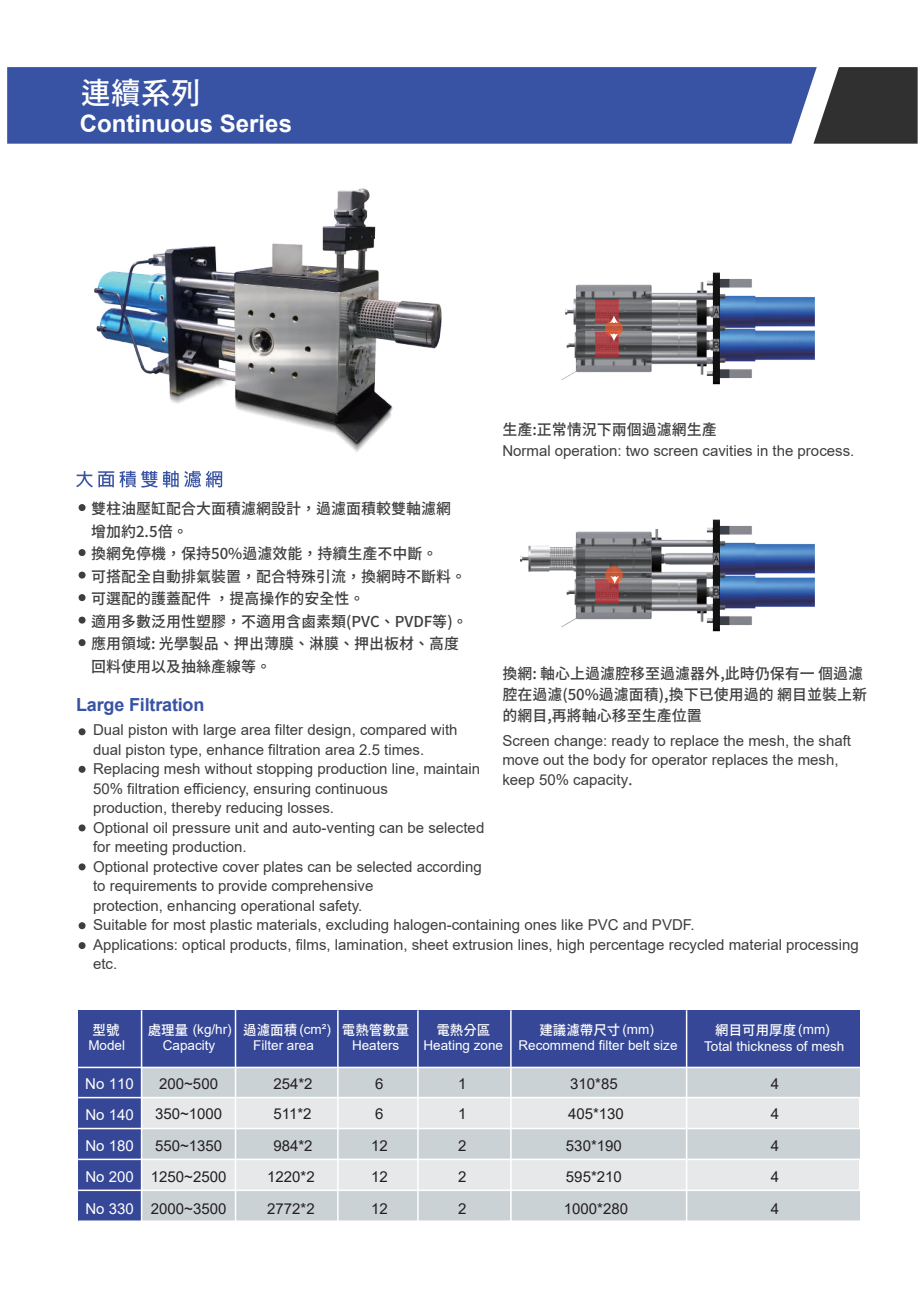
<style>
.page{position:relative;width:919px;height:1289px;background:#fff}
.page>*{position:absolute;margin:0;border:0;box-sizing:border-box;transform-origin:0 0}
.t1{font:30px "Gen Seki Gothic TW M";color:#fff}
.t2{font:700 24px "Arial";color:#fff}
.t3{font:700 18px "Arial";letter-spacing:-.01em;color:#3853a3}
.t4{font:15px/19.5px "Arial";color:#3e3e3f}
.t5{font:15px/22.5px "Gen Seki Gothic TW M";color:#3e3e3f}
.t6{font:15px/31.2px "Arial";color:#231f20}
.t7{font:15px "Arial";color:#fff}
.t8{font:13.5px "Arial";color:#fff}
.t9{font:13.5px "Gen Seki Gothic TW M";color:#fff}
.s1{font-family:"Microsoft Jheng Hei";font-weight:700}
.s2{font-family:"Arial"}
.s3{color:#fff}
</style>
<div class="page">
<img style="left:94px;top:188px;width:348px;height:264px">
<img style="left:561px;top:272px;width:254px;height:113px">
<div style="left:595px;top:300px;width:23px;height:24px;background:linear-gradient(to bottom,#ac4549,#a63e43)"></div>
<svg style="left:595px;top:333px;width:23px;height:24px"></svg>
<svg style="left:605px;top:320px;width:17px;height:17px"></svg>
<svg style="left:609px;top:315px;width:9px;height:8px"></svg>
<svg style="left:609px;top:333px;width:9px;height:8px"></svg>
<img style="left:520px;top:519px;width:295px;height:113px">
<svg style="left:595px;top:579px;width:23px;height:24px"></svg>
<svg style="left:605px;top:566px;width:17px;height:17px"></svg>
<svg style="left:610px;top:576px;width:9px;height:7px"></svg>
<svg style="left:79px;top:504px;width:7px;height:7px"></svg>
<svg style="left:79px;top:549px;width:7px;height:7px"></svg>
<svg style="left:79px;top:571px;width:7px;height:7px"></svg>
<svg style="left:79px;top:594px;width:7px;height:7px"></svg>
<svg style="left:79px;top:616px;width:7px;height:7px"></svg>
<svg style="left:79px;top:639px;width:7px;height:7px"></svg>
<svg style="left:76px;top:470px;width:81px;height:17px"></svg>
<svg style="left:163px;top:471px;width:59px;height:16px"></svg>
<svg style="left:79px;top:728px;width:7px;height:7px"></svg>
<svg style="left:79px;top:765px;width:7px;height:7px"></svg>
<svg style="left:79px;top:824px;width:7px;height:7px"></svg>
<svg style="left:79px;top:863px;width:7px;height:7px"></svg>
<svg style="left:79px;top:922px;width:7px;height:7px"></svg>
<svg style="left:79px;top:942px;width:7px;height:7px"></svg>
<svg style="left:816px;top:67px;width:101px;height:77px;background:#464646"></svg>
<div style="left:7px;top:67px;width:809px;height:77px;background:#3853a3"></div>
<div style="left:141px;top:1067px;width:718px;height:153px;background:#e6e8e9"></div>
<div style="left:138px;top:1067px;width:721px;height:30px;background:#cbd2d5"></div>
<div style="left:138px;top:1128px;width:721px;height:30px;background:#cbd2d5"></div>
<div style="left:138px;top:1191px;width:721px;height:30px;background:#cbd2d5"></div>
<div style="left:78px;top:1067px;width:63px;height:154px;background:#354796"></div>
<div style="left:78px;top:1010px;width:781px;height:57px;background:#354796"></div>
<hr style="left:78px;top:1220px;width:782px;height:1px;background:#fff">
<hr style="left:78px;top:1189px;width:782px;height:1px;background:#fff">
<hr style="left:78px;top:1158px;width:782px;height:2px;background:#fff">
<hr style="left:78px;top:1127px;width:782px;height:2px;background:#fff">
<hr style="left:78px;top:1096px;width:782px;height:2px;background:#fff">
<hr style="left:78px;top:1066px;width:782px;height:2px;background:#fff">
<hr style="left:685px;top:1010px;width:2px;height:212px;background:#fff">
<hr style="left:510px;top:1010px;width:1px;height:212px;background:#fff">
<hr style="left:417px;top:1010px;width:1px;height:212px;background:#fff">
<hr style="left:337px;top:1010px;width:1px;height:212px;background:#fff">
<hr style="left:235px;top:1006px;width:1px;height:216px;background:#fff">
<hr style="left:141px;top:1010px;width:1px;height:212px;background:#fff">
<h1 class="t1" style="left:81px;top:76px;width:122px">連續系列</h1>
<h2 class="t2" style="left:80px;top:106px;width:214px">Continuous Series</h2>
<p class="t5" style="left:502px;top:418px;width:216px">生產:正常情況下兩個過濾網生產</p>
<p class="t4" style="left:502px;top:440px;width:353px">Normal operation: two screen cavities in the process.</p>
<p class="t5" style="left:91px;top:497px;width:378px">雙柱油壓缸配合大面積濾網設計，過濾面積較雙軸濾網增加約2.5倍。<br>換網免停機，保持50%過濾效能，持續生產不中斷。<br>可搭配全自動排氣裝置，配合特殊引流，換網時不斷料。可選配的護蓋配件 ，提高操作的安全性。<br>適用多數泛用性塑膠，不適用含鹵素類(PVC、PVDF等)。應用領域: 光學製品、押出薄膜、淋膜、押出板材、高度回料使用以及抽絲產線等。</p>
<p class="t5" style="left:502px;top:663px;width:366px;line-height:21px">換網: 軸心上過濾腔移至過濾器外,此時仍保有一 個過濾腔在過濾(50%過濾面積),換下已使用過的 網目並裝上新的網目,再將軸心移至生產位置</p>
<p class="t4" style="left:502px;top:730px;width:350px">Screen change: ready to replace the mesh, the shaft move out the body for operator replaces the mesh, keep 50% capacity<span class="s1">.</span></p>
<p class="t3" style="left:76px;top:692px;width:130px">Large Filtration</p>
<p class="t4" style="left:93px;top:720px;width:767px">Dual piston with large area filter design, compared with<br>dual piston type, enhance filtration area 2.5 times.<br>Replacing mesh without stopping production line, maintain<br>50% filtration efficiency, ensuring continuous<br>production, thereby reducing losses.<br>Optional oil pressure unit and auto-venting can be selected<br>for meeting production.<br>Optional protective cover plates can be selected according<br>to requirements to provide comprehensive<br>protection, enhancing operational safety.<br>Suitable for most plastic materials, excluding halogen-containing ones like PVC and PVDF.<br>Applications: optical products, films, lamination, sheet extrusion lines, high percentage recycled material processing etc.</p>
<p class="t9" style="left:92px;top:1021px;width:28px">型號</p>
<p class="t9" style="left:148px;top:1021px;width:263px">處理量 <span class="s2">(kg/hr)</span> 過濾面積 <span class="s2">(cm²)</span> 電熱管數量</p>
<p class="t9" style="left:436px;top:1021px;width:55px">電熱分區</p>
<p class="t9" style="left:539px;top:1021px;width:116px">建議濾帶尺寸<span class="s2">(mm)</span></p>
<p class="t9" style="left:715px;top:1022px;width:116px">網目可用厚度<span class="s2">(mm)</span></p>
<p class="t8" style="left:88px;top:1035px;width:38px">Model</p>
<p class="t8" style="left:163px;top:1035px;width:54px">Capacity</p>
<p class="t8" style="left:253px;top:1035px;width:62px">Filter area</p>
<p class="t8" style="left:352px;top:1035px;width:49px">Heaters</p>
<p class="t8" style="left:423px;top:1035px;width:81px">Heating zone</p>
<p class="t7" style="left:85px;top:1072px;width:50px">No 110</p>
<p class="t6" style="left:159px;top:1067px;width:60px">200~500</p>
<p class="t6" style="left:273px;top:1067px;width:41px">254*2</p>
<p class="t6" style="left:375px;top:1067px;width:10px">6</p>
<p class="t6" style="left:458px;top:1067px;width:10px">1</p>
<p class="t6" style="left:770px;top:1067px;width:10px;line-height:30.6px">4<br>4</p>
<p class="t6" style="left:770px;top:1130px;width:10px;text-align:justify">4<br>4<br>4</p>
<p class="t8" style="left:518px;top:1035px;width:161px">Recommend filter belt size</p>
<p class="t8" style="left:704px;top:1037px;width:142px">Total thickness of mesh</p>
<p class="t6" style="left:568px;top:1067px;width:57px;line-height:30.6px">310*85<br>405*130</p>
<p class="t6" style="left:564px;top:1130px;width:66px">530*190<br>595*210<br>1000*280</p>
<p class="t7" style="left:85px;top:1104px;width:50px">No 140</p>
<p class="t6" style="left:155px;top:1098px;width:69px">350~1000</p>
<p class="t6" style="left:273px;top:1098px;width:40px">511*2</p>
<p class="t6" style="left:375px;top:1098px;width:10px">6</p>
<p class="t6" style="left:458px;top:1098px;width:10px">1</p>
<p class="t7" style="left:85px;top:1135px;width:50px">No 180</p>
<p class="t6" style="left:155px;top:1130px;width:69px">550~1350</p>
<p class="t6" style="left:273px;top:1130px;width:41px">984*2</p>
<p class="t6" style="left:371px;top:1130px;width:18px">12</p>
<p class="t6" style="left:458px;top:1130px;width:10px">2</p>
<p class="t6" style="left:85px;top:1161px;width:142px"><span class="s3">No 200</span> 1250~2500</p>
<p class="t6" style="left:267px;top:1161px;width:49px">1220*2</p>
<p class="t6" style="left:371px;top:1161px;width:18px">12</p>
<p class="t6" style="left:458px;top:1161px;width:10px">2</p>
<p class="t6" style="left:85px;top:1192px;width:142px"><span class="s3">No 330</span> 2000~3500</p>
<p class="t6" style="left:267px;top:1192px;width:49px">2772*2</p>
<p class="t6" style="left:371px;top:1192px;width:18px">12</p>
<p class="t6" style="left:458px;top:1192px;width:10px">2</p>
</div>
